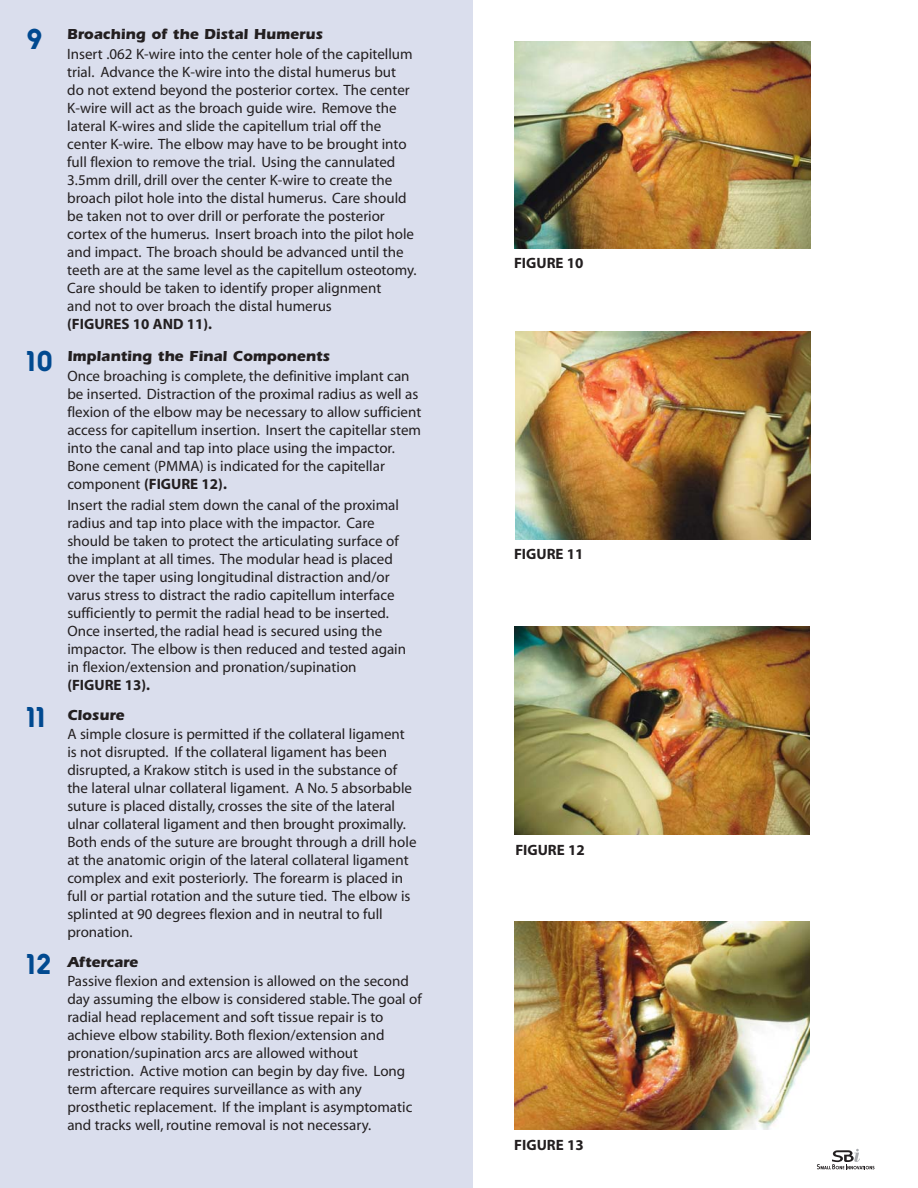
<style>
.page{position:relative;width:918px;height:1188px;background:#fff}
.page>*{position:absolute;margin:0;border:0;box-sizing:border-box;transform-origin:0 0}
.t1{font:15px/18px "Myriad";color:#231f20}
.t2{font:700 15px "Itc Eras";color:#231f20}
.t3{font:700 15px "Myriad";color:#231f20}
.s1{font-family:"Horatio D";font-size:30px;color:#004990}
.s2{font-weight:700}
</style>
<div class="page">
<div style="left:0;top:0;width:472px;height:1188px;background:#dadeed"></div>
<img style="left:514px;top:627px;width:295px;height:208px">
<img style="left:514px;top:922px;width:295px;height:208px">
<img style="left:515px;top:41px;width:295px;height:208px">
<img style="left:515px;top:332px;width:295px;height:208px">
<svg style="left:817px;top:1149px;width:58px;height:20px"></svg>
<p class="t2" style="left:27px;top:29px;width:298px"><span class="s1">9</span> Broaching of the Distal Humerus</p>
<p class="t1" style="left:67px;top:46px;width:351px">Insert .062 K-wire into the center hole of the capitellum trial. Advance the K-wire into the distal humerus but do not extend beyond the posterior cortex. The center K-wire will act as the broach guide wire. Remove the lateral K-wires and slide the capitellum trial off the center K-wire. The elbow may have to be brought into full flexion to remove the trial. Using the cannulated 3.5mm drill, drill over the center K-wire to create the broach pilot hole into the distal humerus. Care should be taken not to over drill or perforate the posterior cortex of the humerus. Insert broach into the pilot hole and impact. The broach should be advanced until the teeth are at the same level as the capitellum osteotomy.<br>Care should be taken to identify proper alignment<br>and not to over broach the distal humerus</p>
<p class="t3" style="left:67px;top:318px;width:146px">(FIGURES 10 AND 11).</p>
<p class="t2" style="left:27px;top:351px;width:304px"><span class="s1">10</span> Implanting the Final Components</p>
<p class="t1" style="left:67px;top:368px;width:356px">Once broaching is complete, the definitive implant can be inserted. Distraction of the proximal radius as well as flexion of the elbow may be necessary to allow sufficient access for capitellum insertion. Insert the capitellar stem into the canal and tap into place using the impactor.<br>Bone cement (PMMA) is indicated for the capitellar component <span class="s2">(FIGURE 12).</span></p>
<p class="t1" style="left:67px;top:498px;width:340px">Insert the radial stem down the canal of the proximal radius and tap into place with the impactor. Care should be taken to protect the articulating surface of the implant at all times. The modular head is placed over the taper using longitudinal distraction and/or varus stress to distract the radio capitellum interface sufficiently to permit the radial head to be inserted.<br>Once inserted, the radial head is secured using the impactor. The elbow is then reduced and tested again in flexion/extension and pronation/supination</p>
<p class="t3" style="left:67px;top:680px;width:84px">(FIGURE 13).</p>
<p class="t2" style="left:27px;top:710px;width:99px"><span class="s1">11</span> Closure</p>
<p class="t1" style="left:67px;top:726px;width:351px">A simple closure is permitted if the collateral ligament is not disrupted. If the collateral ligament has been disrupted, a Krakow stitch is used in the substance of the lateral ulnar collateral ligament. A No. 5 absorbable suture is placed distally, crosses the site of the lateral ulnar collateral ligament and then brought proximally.<br>Both ends of the suture are brought through a drill hole at the anatomic origin of the lateral collateral ligament complex and exit posteriorly. The forearm is placed in full or partial rotation and the suture tied. The elbow is splinted at 90 degrees flexion and in neutral to full pronation.</p>
<p class="t2" style="left:27px;top:957px;width:113px"><span class="s1">12</span> Aftercare</p>
<p class="t1" style="left:67px;top:973px;width:356px">Passive flexion and extension is allowed on the second day assuming the elbow is considered stable. The goal of radial head replacement and soft tissue repair is to achieve elbow stability. Both flexion/extension and pronation/supination arcs are allowed without restriction. Active motion can begin by day five. Long term aftercare requires surveillance as with any prosthetic replacement. If the implant is asymptomatic and tracks well, routine removal is not necessary.</p>
<p class="t3" style="left:514px;top:257px;width:71px">FIGURE 10</p>
<p class="t3" style="left:514px;top:548px;width:71px">FIGURE 11</p>
<p class="t3" style="left:515px;top:845px;width:71px">FIGURE 12</p>
<p class="t3" style="left:514px;top:1139px;width:71px">FIGURE 13</p>
</div>
